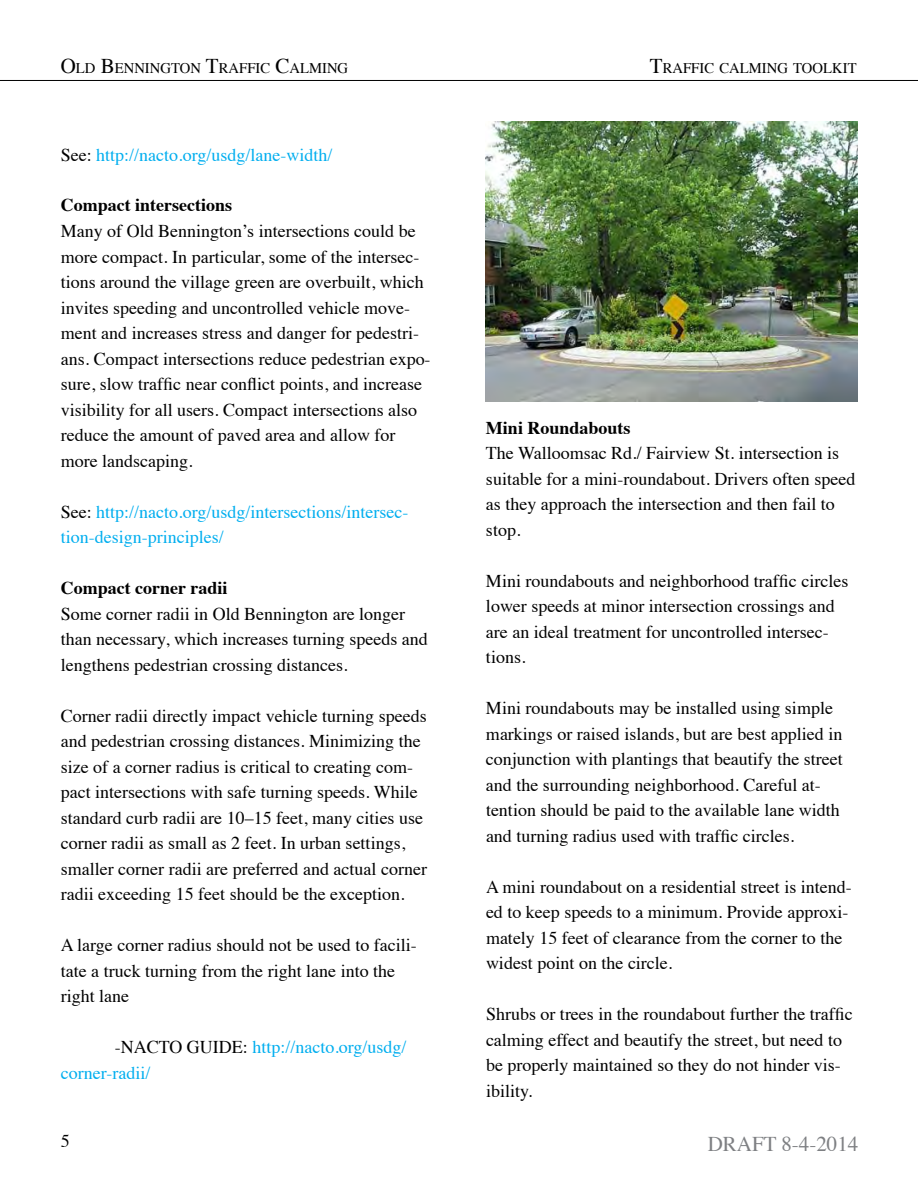
<style>
.page{position:relative;width:918px;height:1188px;background:#fff}
.page>*{position:absolute;margin:0;border:0;box-sizing:border-box;transform-origin:0 0}
.t1{font:21px "Times";color:#7e8083}
.Main_text_body{font:18px/25.5px "Times";color:#000}
.Main_text_body-2{font:18px/25.5px "Times";color:#00aeef}
.Section_heading{font:700 18px "Times";color:#000}
.Top_Margin{font:14.7px "Times";color:#000}
.s1{font-size:21px}
.s2{color:#000}
</style>
<div class="page">
<img style="left:486px;top:122px;width:371px;height:279px">
<hr style="left:0;top:80px;width:918px;height:1px;background:#000">
<p class="Top_Margin" style="left:61px;top:55px;width:169px"><span class="s1">O</span>LD <span class="s1">B</span>ENNINGTON <span class="s1">T</span>RAFF</p>
<p class="Top_Margin" style="left:256px;top:55px;width:94px">IC <span class="s1">C</span>ALMING</p>
<p class="Main_text_body-2" style="left:61px;top:140px;width:273px"><span class="s2">See:</span> http://nacto.org/usdg/lane-width/</p>
<p class="Section_heading" style="left:61px;top:188px;width:173px">Compact intersections</p>
<p class="Main_text_body" style="left:61px;top:217px;width:371px">Many of Old Bennington’s intersections could be more compact. In particular, some of the intersec&shy;tions around the village green are overbuilt, which invites speeding and uncontrolled vehicle move&shy;ment and increases stress and danger for pedestri&shy;ans. Compact intersections reduce pedestrian expo&shy;sure, slow traffic near conflict points, and increase visibility for all users. Compact intersections also reduce the amount of paved area and allow for more landscaping.</p>
<p class="Main_text_body-2" style="left:61px;top:497px;width:349px"><span class="s2">See:</span> http://nacto.org/usdg/intersections/intersec&shy;tion-design-principles/</p>
<p class="Section_heading" style="left:61px;top:571px;width:168px">Compact corner radii</p>
<p class="Main_text_body" style="left:61px;top:599px;width:369px">Some corner radii in Old Bennington are longer than necessary, which increases turning speeds and lengthens pedestrian crossing distances.</p>
<p class="Main_text_body" style="left:61px;top:701px;width:368px">Corner radii directly impact vehicle turning speeds and pedestrian crossing distances. Minimizing the size of a corner radius is critical to creating com&shy;pact intersections with safe turning speeds. While standard curb radii are 10–15 feet, many cities use corner radii as small as 2 feet. In urban settings, smaller corner radii are preferred and actual corner radii exceeding 15 feet should be the exception.</p>
<p class="Main_text_body" style="left:61px;top:931px;width:358px">A large corner radius should not be used to facili&shy;tate a truck turning from the right lane into the right lane</p>
<p class="Main_text_body-2" style="left:61px;top:1033px;width:347px;text-indent:54px"><span class="s2">-NACTO GUIDE:</span> http://nacto.org/usdg/ corner-radii/</p>
<p class="Main_text_body" style="left:61px;top:1127px;width:10px">5</p>
<p class="Top_Margin" style="left:650px;top:55px;width:23px"><span class="s1">T</span>RAFF</p>
<p class="Top_Margin" style="left:699px;top:55px;width:105px">IC CALMING TOO</p>
<p class="Top_Margin" style="left:823px;top:55px;width:34px">LKIT</p>
<p class="Section_heading" style="left:486px;top:410px;width:146px">Mini Roundabouts</p>
<p class="Main_text_body" style="left:486px;top:439px;width:371px">The Walloomsac Rd./ Fairview St. intersection is suitable for a mini-roundabout. Drivers often speed as they approach the intersection and then fail to stop.</p>
<p class="Main_text_body" style="left:486px;top:566px;width:364px">Mini roundabouts and neighborhood traffic circles lower speeds at minor intersection crossings and are an ideal treatment for uncontrolled intersec&shy;tions.</p>
<p class="Main_text_body" style="left:486px;top:694px;width:358px">Mini roundabouts may be installed using simple markings or raised islands, but are best applied in conjunction with plantings that beautify the street and the surrounding neighborhood. Careful at&shy;tention should be paid to the available lane width and turning radius used with traffic circles.</p>
<p class="Main_text_body" style="left:486px;top:872px;width:367px">A mini roundabout on a residential street is intend&shy;ed to keep speeds to a minimum. Provide approxi&shy;mately 15 feet of clearance from the corner to the widest point on the circle.</p>
<p class="Main_text_body" style="left:486px;top:1000px;width:368px">Shrubs or trees in the roundabout further the traffic calming effect and beautify the street, but need to be properly maintained so they do not hinder vis&shy;ibility.</p>
<p class="t1" style="left:708px;top:1124px;width:152px">DRAFT 8-4-2014</p>
</div>
